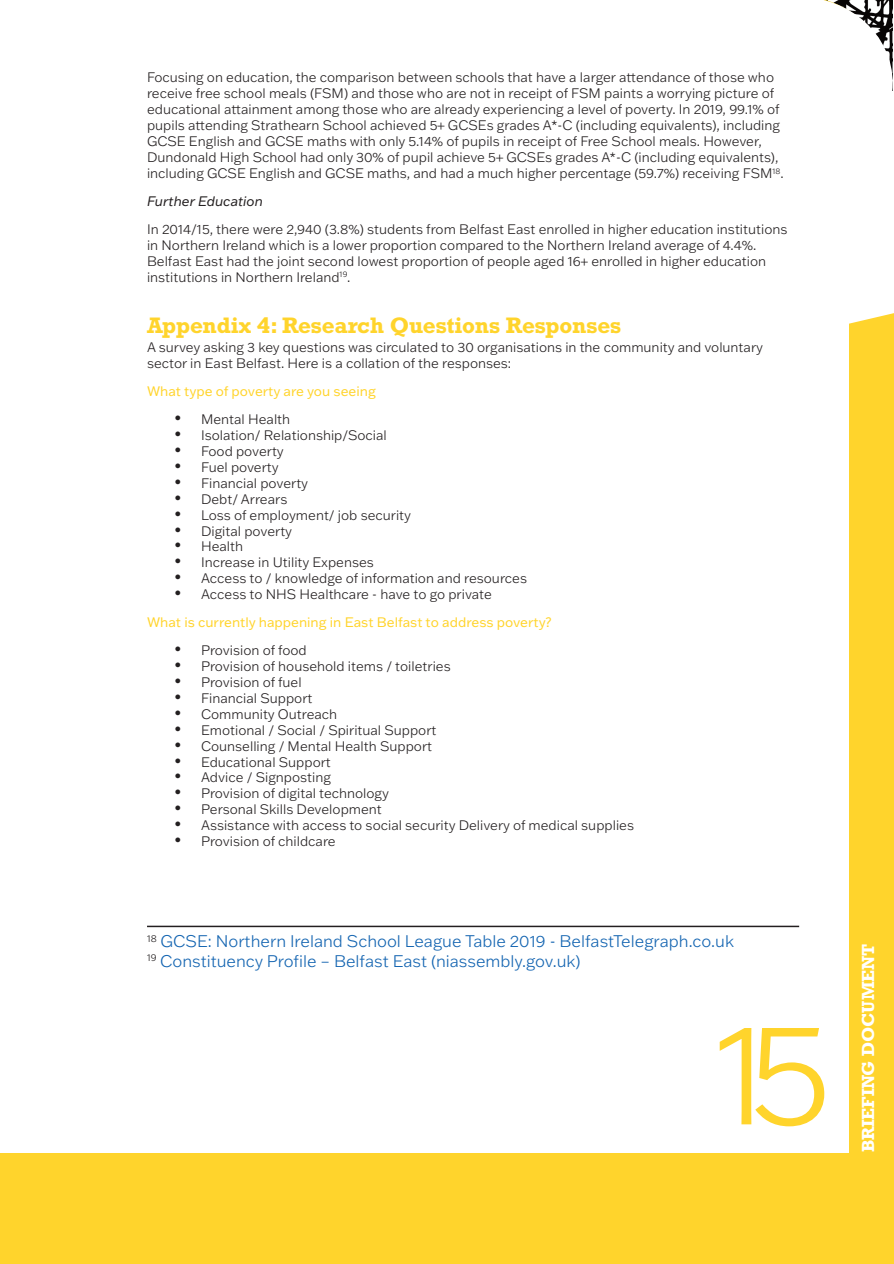
<style>
.page{position:relative;width:894px;height:1264px;background:#fff}
.page>*{position:absolute;margin:0;border:0;box-sizing:border-box;transform-origin:0 0}
.t1{font:300 144px "Franklin Gothic ATF";color:#ffd42c}
.t2{font:700 21px "Rockwell";color:#ffd42c}
.t3{font:300 16.5px/19.8px "Franklin Gothic ATF";color:#1364b1}
.t4{font:700 16.5px "Rockwell";color:#fff}
.t5{font:300 13.5px/15.9px "Franklin Gothic ATF";color:#231f20}
.t6{font:13.5px/27.9px "Franklin Gothic ATF";color:#ffd42c}
.t7{font:italic 13.5px "Franklin Gothic ATF";color:#231f20}
.s1{color:#231f20}
.s2{font-weight:300;color:#231f20}
</style>
<div class="page">
<div style="left:0;top:313px;width:894px;height:951px;background:#ffd42c"></div>
<div style="left:0;top:213px;width:849px;height:939px;background:#fff"></div>
<svg style="left:824px;top:0;width:69px;height:91px"></svg>
<hr style="left:147px;top:925px;width:652px;height:2px;background:#231f20">
<p class="t5" style="left:147px;top:71px;width:638px">Focusing on education, the comparison between schools that have a larger attendance of those who receive free school meals (FSM) and those who are not in receipt of FSM paints a worrying picture of educational attainment among those who are already experiencing a level of poverty. In 2019, 99.1% of pupils attending Strathearn School achieved 5+ GCSEs grades A*-C (including equivalents), including GCSE English and GCSE maths with only 5.14% of pupils in receipt of Free School meals. However, Dundonald High School had only 30% of pupil achieve 5+ GCSEs grades A*-C (including equivalents), including GCSE English and GCSE maths, and had a much higher percentage (59.7%) receiving FSM<sup>18</sup>.</p>
<p class="t7" style="left:147px;top:193px;width:118px">Further Education</p>
<p class="t5" style="left:147px;top:223px;width:642px">In 2014/15, there were 2,940 (3.8%) students from Belfast East enrolled in higher education institutions in Northern Ireland which is a lower proportion compared to the Northern Ireland average of 4.4%.<br>Belfast East had the joint second lowest proportion of people aged 16+ enrolled in higher education institutions in Northern Ireland<sup>19</sup>.</p>
<h2 class="t2" style="left:147px;top:314px;width:476px">Appendix 4: Research Questions Responses</h2>
<p class="t5" style="left:147px;top:341px;width:617px">A survey asking 3 key questions was circulated to 30 organisations in the community and voluntary sector in East Belfast. Here is a collation of the responses:</p>
<p class="t6" style="left:147px;top:379px;width:230px">What type of poverty are you seeing</p>
<p class="t5" style="left:174px;top:413px;width:118px">• Mental Health</p>
<p class="t5" style="left:174px;top:429px;width:214px">• Isolation/ Relationship/Social</p>
<p class="t5" style="left:174px;top:445px;width:111px">• Food poverty</p>
<p class="t5" style="left:174px;top:460px;width:106px">• Fuel poverty</p>
<p class="t5" style="left:174px;top:476px;width:136px">• Financial poverty</p>
<p class="t5" style="left:174px;top:492px;width:115px">• Debt/ Arrears</p>
<p class="t5" style="left:174px;top:508px;width:239px">• Loss of employment/ job security</p>
<p class="t5" style="left:174px;top:524px;width:120px">• Digital poverty</p>
<p class="t5" style="left:174px;top:540px;width:71px">• Health</p>
<p class="t5" style="left:174px;top:556px;width:201px">• Increase in Utility Expenses</p>
<p class="t5" style="left:174px;top:572px;width:354px">• Access to / knowledge of information and resources</p>
<p class="t6" style="left:147px;top:582px;width:406px;text-indent:27px"><span class="s1">•</span> <span class="s2">Access to NHS Healthcare - have to go private<br></span>What is currently happening in East Belfast to address poverty?</p>
<p class="t5" style="left:174px;top:644px;width:134px">• Provision of food</p>
<p class="t5" style="left:174px;top:660px;width:278px">• Provision of household items / toiletries</p>
<p class="t5" style="left:174px;top:675px;width:129px">• Provision of fuel</p>
<p class="t5" style="left:174px;top:691px;width:140px">• Financial Support</p>
<p class="t5" style="left:174px;top:707px;width:165px">• Community Outreach</p>
<p class="t5" style="left:174px;top:723px;width:264px">• Emotional / Social / Spiritual Support</p>
<p class="t5" style="left:174px;top:739px;width:260px">• Counselling / Mental Health Support</p>
<p class="t5" style="left:174px;top:755px;width:158px">• Educational Support</p>
<p class="t5" style="left:174px;top:771px;width:158px">• Advice / Signposting</p>
<p class="t5" style="left:174px;top:787px;width:217px">• Provision of digital technology</p>
<p class="t5" style="left:174px;top:803px;width:209px">• Personal Skills Development</p>
<p class="t5" style="left:174px;top:819px;width:461px">• Assistance with access to social security Delivery of medical supplies</p>
<p class="t5" style="left:174px;top:835px;width:163px">• Provision of childcare</p>
<p class="t3" style="left:147px;top:933px;width:588px"><sup>18</sup> GCSE: Northern Ireland School League Table 2019 - BelfastTelegraph.co.uk<br><sup>19</sup> Constituency Profile – Belfast East (niassembly.gov.uk)</p>
<h1 class="t1" style="left:715px;top:1021px;width:117px">15</h1>
<p class="t4" style="left:859px;top:1152px;width:210px;rotate:-90deg">BRIEFING DOCUMENT</p>
</div>
